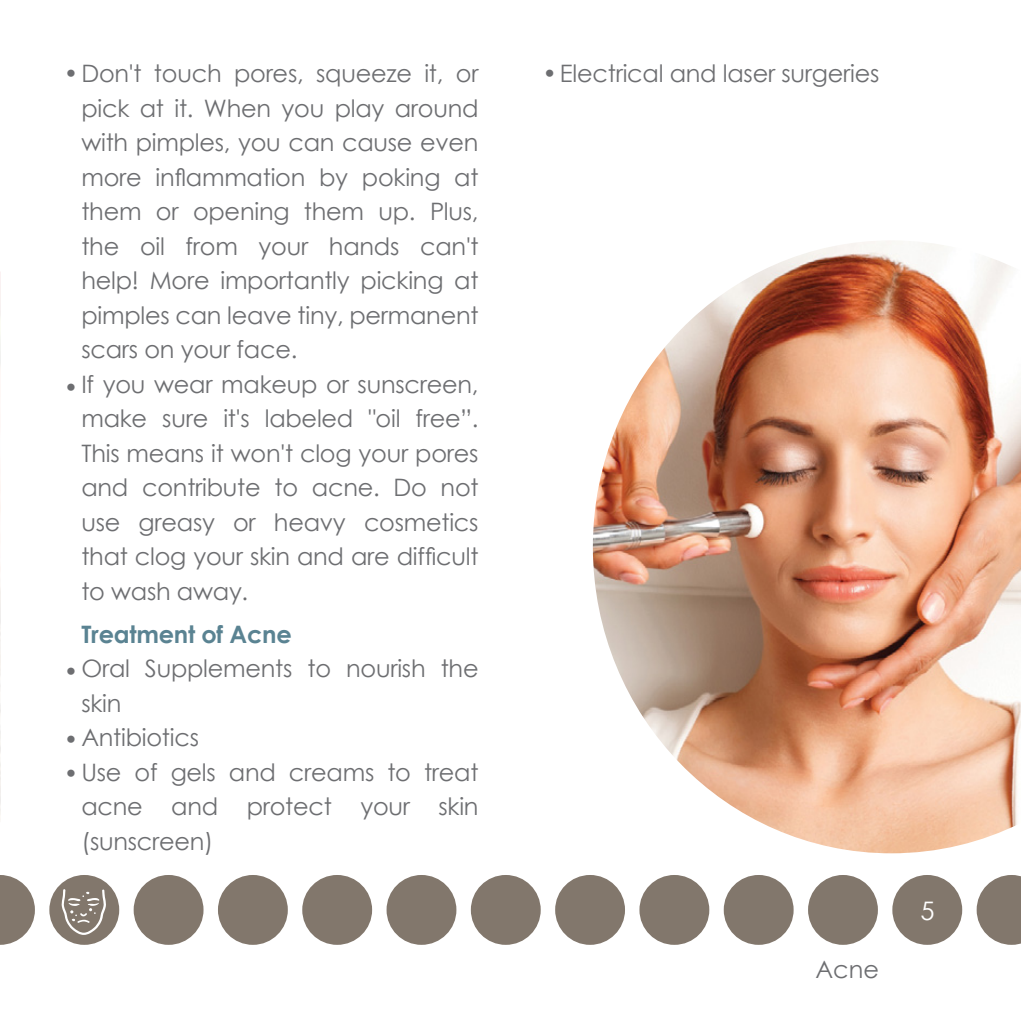
<style>
.page{position:relative;width:1021px;height:1021px;background:#fff}
.page>*{position:absolute;margin:0;border:0;box-sizing:border-box;transform-origin:0 0}
.t1{font:25.5px "Century Gothic";color:#fff}
.t2{font:24px/34.5px "Century Gothic";letter-spacing:-.01em;color:#6d6e71}
.t3{font:700 24px "Century Gothic";letter-spacing:-.01em;color:#5a8392}
</style>
<div class="page">
<svg style="left:0;top:875px;width:35px;height:69px"></svg>
<div style="left:49px;top:875px;width:70px;height:69px;background:#82776c;border-radius:50%"></div>
<div style="left:134px;top:875px;width:69px;height:69px;background:#82776c;border-radius:50%"></div>
<div style="left:218px;top:875px;width:70px;height:69px;background:#82776c;border-radius:50%"></div>
<div style="left:302px;top:875px;width:70px;height:69px;background:#82776c;border-radius:50%"></div>
<div style="left:386px;top:875px;width:70px;height:69px;background:#82776c;border-radius:50%"></div>
<div style="left:471px;top:875px;width:69px;height:69px;background:#82776c;border-radius:50%"></div>
<div style="left:555px;top:875px;width:70px;height:69px;background:#82776c;border-radius:50%"></div>
<div style="left:639px;top:875px;width:70px;height:69px;background:#82776c;border-radius:50%"></div>
<div style="left:723px;top:875px;width:70px;height:69px;background:#82776c;border-radius:50%"></div>
<div style="left:808px;top:875px;width:69px;height:69px;background:#82776c;border-radius:50%"></div>
<div style="left:892px;top:875px;width:70px;height:69px;background:#82776c;border-radius:50%"></div>
<svg style="left:976px;top:875px;width:44px;height:69px"></svg>
<img style="left:593px;top:241px;width:427px;height:612px">
<svg style="left:61px;top:889px;width:45px;height:45px"></svg>
<img style="left:0;top:272px;width:1px;height:543px">
<p class="t2" style="left:424px;top:56px;width:21px">,i t</p>
<p class="t2" style="left:64px;top:56px;width:79px">•Don t'</p>
<p class="t2" style="left:81px;top:90px;width:399px">pick at .i t When you play around</p>
<p class="t2" style="left:81px;top:125px;width:398px">with pimples, you can cause even</p>
<p class="t2" style="left:454px;top:159px;width:26px">at</p>
<p class="t2" style="left:154px;top:56px;width:69px">touch</p>
<p class="t2" style="left:234px;top:56px;width:71px">pores,</p>
<p class="t2" style="left:316px;top:56px;width:97px">squeeze</p>
<p class="t2" style="left:456px;top:56px;width:24px">or</p>
<p class="t2" style="left:155px;top:159px;width:151px">inflammation</p>
<p class="t2" style="left:362px;top:159px;width:80px">poking</p>
<p class="t2" style="left:319px;top:159px;width:30px">by</p>
<p class="t2" style="left:81px;top:159px;width:62px">more</p>
<p class="t2" style="left:81px;top:194px;width:62px">them</p>
<p class="t2" style="left:156px;top:194px;width:24px">or</p>
<p class="t2" style="left:193px;top:194px;width:98px">opening</p>
<p class="t2" style="left:304px;top:194px;width:62px">them</p>
<p class="t2" style="left:378px;top:194px;width:39px">up.</p>
<p class="t2" style="left:430px;top:194px;width:50px">Plus,</p>
<p class="t2" style="left:81px;top:228px;width:39px">the</p>
<p class="t2" style="left:140px;top:228px;width:26px">oil</p>
<p class="t2" style="left:185px;top:228px;width:54px">from</p>
<p class="t2" style="left:258px;top:228px;width:51px">your</p>
<p class="t2" style="left:329px;top:228px;width:72px">hands</p>
<p class="t2" style="left:420px;top:228px;width:60px">can t'</p>
<p class="t2" style="left:220px;top:263px;width:131px">importantly</p>
<p class="t2" style="left:360px;top:263px;width:84px">picking</p>
<p class="t2" style="left:81px;top:263px;width:59px">help!</p>
<p class="t2" style="left:81px;top:297px;width:399px">pimples can leave tiny, permanent</p>
<p class="t2" style="left:81px;top:332px;width:217px">scars on your face.</p>
<p class="t2" style="left:81px;top:366px;width:399px">If you wear makeup or sunscreen,</p>
<p class="t2" style="left:415px;top:401px;width:65px">free .“</p>
<p class="t2" style="left:454px;top:263px;width:26px">at</p>
<p class="t2" style="left:150px;top:263px;width:61px">More</p>
<p class="t2" style="left:64px;top:369px;width:16px">•</p>
<p class="t2" style="left:223px;top:401px;width:28px">s'i t</p>
<p class="t2" style="left:368px;top:401px;width:34px">"oil</p>
<p class="t2" style="left:81px;top:401px;width:67px">make</p>
<p class="t2" style="left:81px;top:435px;width:399px">This means it won t' clog your pores</p>
<p class="t2" style="left:440px;top:470px;width:40px">not</p>
<p class="t2" style="left:265px;top:401px;width:90px">labeled</p>
<p class="t2" style="left:162px;top:401px;width:48px">sure</p>
<p class="t2" style="left:142px;top:470px;width:120px">contribute</p>
<p class="t2" style="left:81px;top:470px;width:48px">and</p>
<p class="t2" style="left:274px;top:470px;width:25px">to</p>
<p class="t2" style="left:393px;top:470px;width:35px">Do</p>
<p class="t2" style="left:312px;top:470px;width:69px">acne.</p>
<p class="t2" style="left:364px;top:504px;width:116px">cosmetics</p>
<p class="t2" style="left:274px;top:504px;width:73px">heavy</p>
<p class="t2" style="left:81px;top:504px;width:399px">use<br>that clog your skin and are difficult to wash away.</p>
<p class="t3" style="left:81px;top:615px;width:212px">Treatment of Acne</p>
<p class="t2" style="left:440px;top:651px;width:39px">the</p>
<p class="t2" style="left:139px;top:504px;width:78px">greasy</p>
<p class="t2" style="left:233px;top:504px;width:24px">or</p>
<p class="t2" style="left:346px;top:651px;width:81px">nourish</p>
<p class="t2" style="left:64px;top:651px;width:68px;text-align:center">•Oral skin</p>
<p class="t2" style="left:64px;top:720px;width:137px">•Antibiotics</p>
<p class="t2" style="left:145px;top:651px;width:149px">Supplements</p>
<p class="t2" style="left:307px;top:651px;width:25px">to</p>
<p class="t2" style="left:64px;top:754px;width:59px">•Use</p>
<p class="t2" style="left:135px;top:754px;width:25px">of</p>
<p class="t2" style="left:171px;top:754px;width:47px">gels</p>
<p class="t2" style="left:229px;top:754px;width:48px">and</p>
<p class="t2" style="left:289px;top:754px;width:87px">creams</p>
<p class="t2" style="left:387px;top:754px;width:25px">to</p>
<p class="t2" style="left:424px;top:754px;width:56px">treat</p>
<p class="t2" style="left:171px;top:789px;width:48px">and</p>
<p class="t2" style="left:81px;top:789px;width:133px">acne (sunscreen(</p>
<p class="t2" style="left:247px;top:789px;width:87px">protect</p>
<p class="t2" style="left:360px;top:789px;width:51px">your</p>
<p class="t2" style="left:438px;top:789px;width:42px">skin</p>
<p class="t2" style="left:542px;top:56px;width:338px">•Electrical and laser surgeries</p>
<p class="t2" style="left:815px;top:951px;width:65px">Acne</p>
<p class="t1" style="left:920px;top:892px;width:16px">5</p>
</div>
